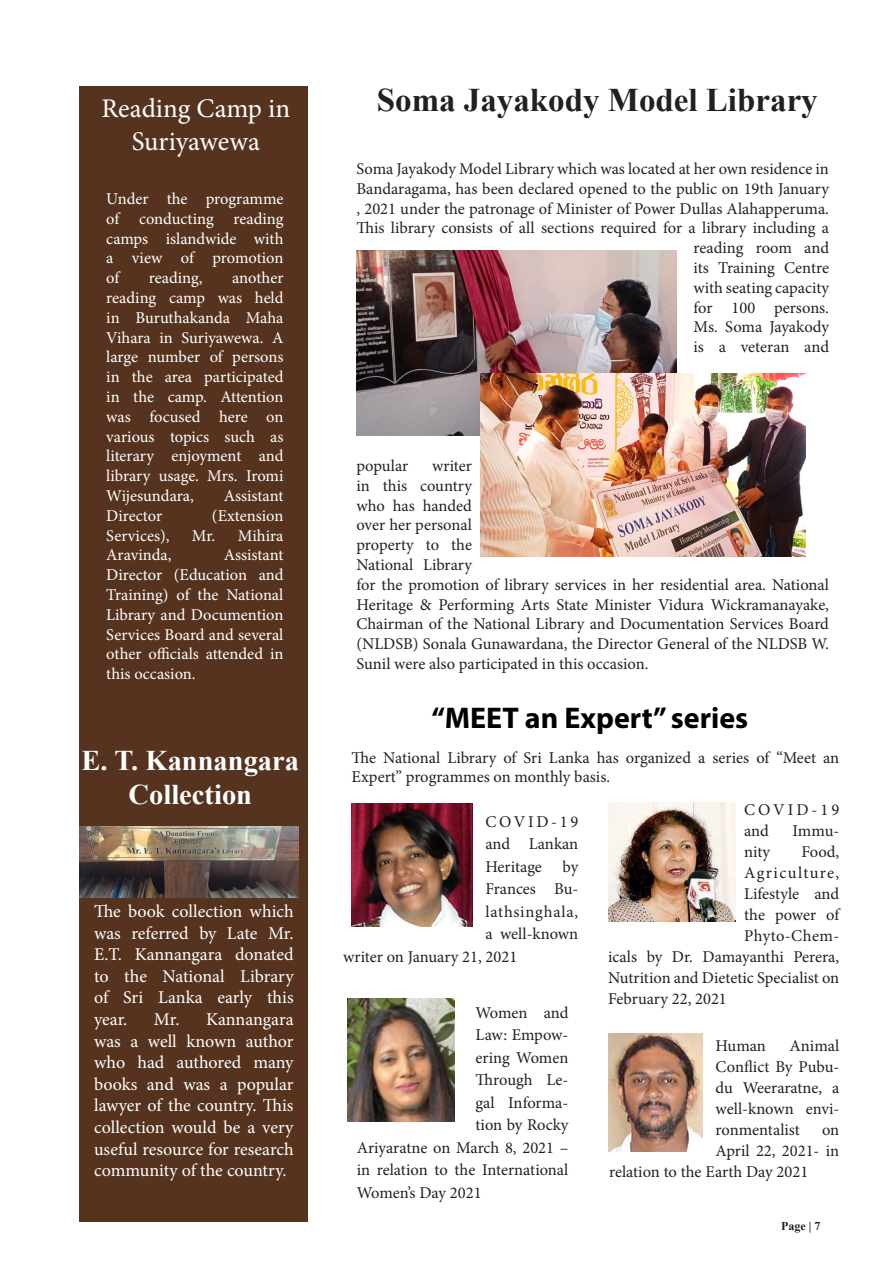
<style>
.page{position:relative;width:893px;height:1263px;background:#fff}
.page>*{position:absolute;margin:0;border:0;box-sizing:border-box;transform-origin:0 0}
.t1{font:700 33px "Times New Roman";color:#231f20}
.t2{font:700 30px "Myriad Pro";color:#000}
.t3{font:700 28.5px "Times New Roman";color:#fff}
.t4{font:27px/32.4px "Minion Pro";color:#fff;text-align:center}
.t5{font:18px/21.6px "Minion Pro";color:#fff;text-align:justify}
.t6{font:16.5px/19.8px "Minion Pro";color:#231f20}
.t7{font:16.5px/19.8px "Minion Pro";color:#fff;text-align:justify}
.t8{font:16.5px "Minion Pro";letter-spacing:.05em;color:#231f20}
.t9{font:16.5px "Minion Pro";letter-spacing:.085em;color:#231f20}
.t10{font:16.5px/21px "Minion Pro";letter-spacing:.18em;color:#231f20}
.t11{font:16.5px "Minion Pro";letter-spacing:.025em;color:#231f20}
.t12{font:700 12px "Times New Roman";color:#231f20}
</style>
<div class="page">
<img style="left:356px;top:251px;width:320px;height:184px">
<img style="left:480px;top:373px;width:325px;height:183px">
<div style="left:79px;top:86px;width:229px;height:1135px;background:#56331f"></div>
<img style="left:79px;top:826px;width:219px;height:71px">
<img style="left:351px;top:803px;width:122px;height:124px">
<img style="left:347px;top:998px;width:107px;height:123px">
<img style="left:609px;top:1033px;width:94px;height:118px">
<img style="left:608px;top:803px;width:128px;height:118px">
<p class="t4" style="left:101px;top:92px;width:190px">Reading Camp in<br>Suriyawewa</p>
<p class="t7" style="left:106px;top:189px;width:179px">Under the programme of conducting reading camps islandwide with a view of promotion of</p>
<p class="t7" style="left:106px;top:268px;width:179px;text-indent:126px">another reading camp was held in Buruthakanda Maha Vihara in Suriyawewa. A large number of persons in the area participated in the camp. Attention was focused here on various topics such as literary enjoyment and library usage. Mrs. Iromi Wijesundara,</p>
<p class="t7" style="left:149px;top:268px;width:55px">reading,</p>
<p class="t7" style="left:224px;top:486px;width:61px">Assistant</p>
<p class="t7" style="left:106px;top:506px;width:57px">Director</p>
<p class="t7" style="left:212px;top:506px;width:73px">(Extension</p>
<p class="t7" style="left:106px;top:526px;width:65px">Services),</p>
<p class="t7" style="left:192px;top:526px;width:93px">Mr. Mihira</p>
<p class="t7" style="left:106px;top:545px;width:67px">Aravinda,</p>
<p class="t7" style="left:106px;top:545px;width:179px;text-indent:118px">Assistant Director (Education and Training) of the National Library and Documention Services Board and several other officials attended in this occasion.</p>
<p class="t3" style="left:82px;top:740px;width:219px">E. T. Kannangara</p>
<p class="t3" style="left:129px;top:774px;width:125px">Collection</p>
<p class="t5" style="left:94px;top:900px;width:201px">The book collection which was referred by Late Mr.<br>E.T. Kannangara donated to the National Library of Sri Lanka early this year.</p>
<p class="t5" style="left:94px;top:1008px;width:201px;text-indent:60px">Mr. Kannangara was a well known author who had authored many books and was a popular lawyer of the country. This collection would be a very useful resource for research community of the country.</p>
<p class="t1" style="left:377px;top:76px;width:442px">Soma Jayakody Model Library</p>
<p class="t6" style="left:356px;top:159px;width:474px;text-align:right">Soma Jayakody Model Library which was located at her own residence in Bandaragama, has been declared opened to the public on 19th January , 2021 under the patronage of Minister of Power Dullas Alahapperuma.<br>This library consists of all sections required for a library including a reading room and<br>its Training Centre<br>with seating capacity<br>for 100 persons.<br>Ms. Soma Jayakody<br>is a veteran and</p>
<p class="t6" style="left:356px;top:456px;width:53px">popular</p>
<p class="t6" style="left:356px;top:456px;width:474px;text-indent:76px">writer<br>in this country<br>who has handed<br>over her personal<br>property to the<br>National Library<br>for the promotion of library services in her residential area. National Heritage &amp; Performing Arts State Minister Vidura Wickramanayake, Chairman of the National Library and Documentation Services Board (NLDSB) Sonala Gunawardana, the Director General of the NLDSB W.<br>Sunil were also participated in this occasion.</p>
<p class="t2" style="left:431px;top:699px;width:318px">“MEET an Expert” series</p>
<p class="t6" style="left:352px;top:747px;width:489px">The National Library of Sri Lanka has organized a series of “Meet an<br>Expert” programmes on monthly basis.</p>
<p class="t6" style="left:485px;top:810px;width:94px;line-height:22.5px;text-align:justify">COVID-19 and Lankan Heritage</p>
<p class="t10" style="left:744px;top:799px;width:97px">COVID-19 and</p>
<p class="t6" style="left:793px;top:821px;width:48px">Immu-</p>
<p class="t6" style="left:744px;top:842px;width:27px">nity</p>
<p class="t6" style="left:801px;top:842px;width:39px">Food,</p>
<p class="t9" style="left:744px;top:861px;width:97px">Agriculture,</p>
<p class="t6" style="left:744px;top:884px;width:97px">Lifestyle and</p>
<p class="t6" style="left:744px;top:905px;width:97px">the power of</p>
<p class="t11" style="left:744px;top:924px;width:97px">Phyto-Chem-</p>
<p class="t6" style="left:608px;top:947px;width:233px">icals by Dr. Damayanthi Perera,</p>
<p class="t6" style="left:608px;top:968px;width:233px">Nutrition and Dietetic Specialist on</p>
<p class="t6" style="left:608px;top:989px;width:120px">February 22, 2021</p>
<p class="t6" style="left:563px;top:857px;width:17px">by</p>
<p class="t6" style="left:485px;top:879px;width:94px">Frances Bu-</p>
<p class="t8" style="left:485px;top:900px;width:94px">lathsinghala,</p>
<p class="t6" style="left:485px;top:924px;width:94px">a well-known</p>
<p class="t6" style="left:343px;top:947px;width:176px">writer on January 21, 2021</p>
<p class="t6" style="left:476px;top:1003px;width:94px">Women and</p>
<p class="t6" style="left:476px;top:1025px;width:94px">Law: Empow-</p>
<p class="t6" style="left:476px;top:1048px;width:94px">ering Women</p>
<p class="t6" style="left:476px;top:1070px;width:94px">Through Le-</p>
<p class="t6" style="left:476px;top:1093px;width:94px">gal Informa-</p>
<p class="t6" style="left:476px;top:1115px;width:94px">tion by Rocky</p>
<p class="t6" style="left:357px;top:1138px;width:213px">Ariyaratne on March 8, 2021 –</p>
<p class="t6" style="left:357px;top:1160px;width:213px">in relation to the International</p>
<p class="t6" style="left:357px;top:1183px;width:126px">Women’s Day 2021</p>
<p class="t6" style="left:716px;top:1035px;width:125px;line-height:21px;text-align:justify;text-indent:74px">Animal Conflict By Pubu&shy;du Weeraratne, a well-known envi&shy;ronmentalist</p>
<p class="t6" style="left:716px;top:1036px;width:52px">Human</p>
<p class="t6" style="left:822px;top:1120px;width:19px">on</p>
<p class="t6" style="left:716px;top:1141px;width:125px">April 22, 2021- in</p>
<p class="t6" style="left:609px;top:1162px;width:201px">relation to the Earth Day 2021</p>
<p class="t12" style="left:781px;top:1217px;width:41px">Page | 7</p>
</div>
